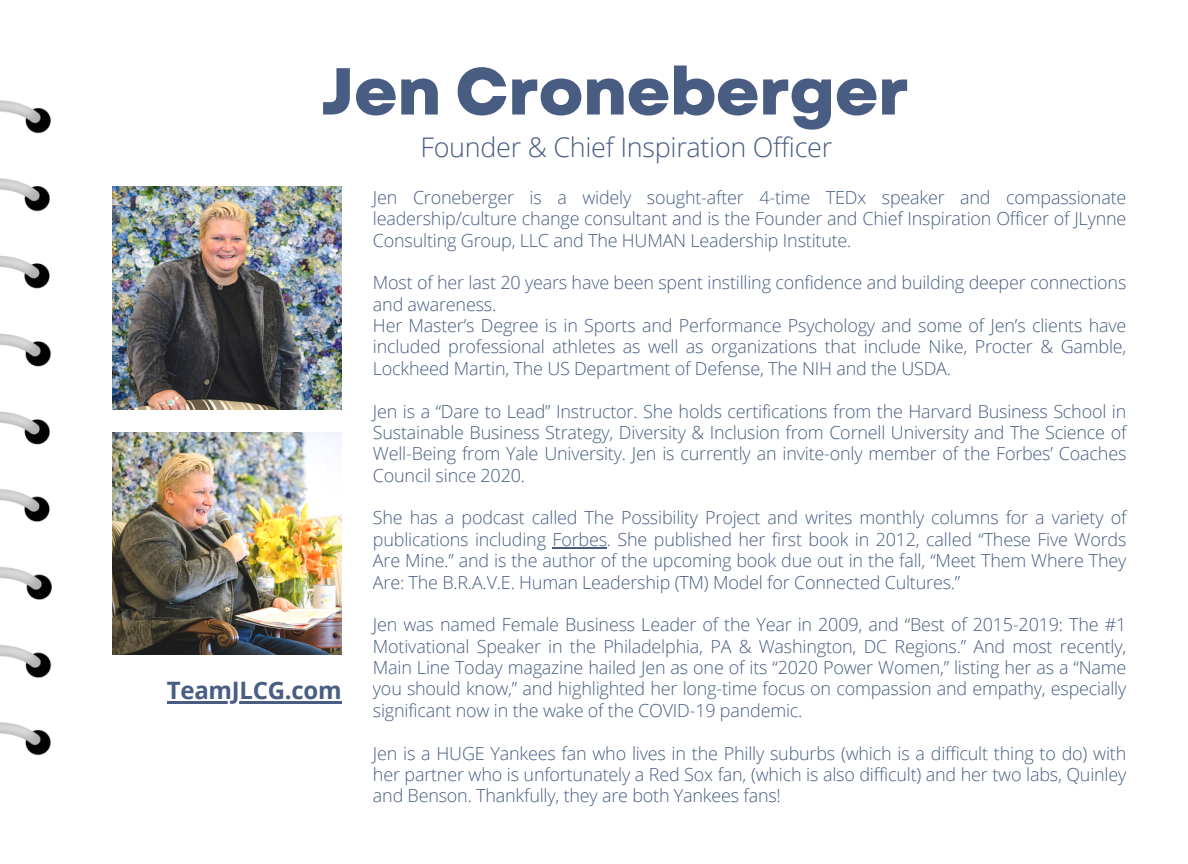
<style>
.page{position:relative;width:1188px;height:864px;background:#fff}
.page>*{position:absolute;margin:0;border:0;box-sizing:border-box;transform-origin:0 0}
.t1{font:800 66.15px "Garet";letter-spacing:-.01em;color:#495d82}
.t2{font:300 27px "Open Sans";letter-spacing:-.01em;color:#495d82}
.t3{font:700 24px "Open Sans";letter-spacing:-.01em;color:#495d82}
.t4{font:300 18px/21.3px "Open Sans";letter-spacing:-.01em;color:#495d82;text-align:justify}
</style>
<div class="page">
<img style="left:0;top:101px;width:52px;height:655px">
<img style="left:112px;top:187px;width:230px;height:222px">
<hr style="left:553px;top:547px;width:54px;height:1px;background:#495d82">
<img style="left:112px;top:432px;width:230px;height:223px">
<hr style="left:167px;top:702px;width:175px;height:2px;background:#495d82">
<h2 class="t1" style="left:321px;top:44px;width:590px">Jen Croneberger</h2>
<p class="t3" style="left:167px;top:674px;width:176px">TeamJLCG.com</p>
<h1 class="t2" style="left:420px;top:128px;width:413px">Founder &amp; Chief Inspiration Officer</h1>
<p class="t4" style="left:373px;top:186px;width:755px">Jen Croneberger is a widely sought-after 4-time TEDx speaker and compassionate leadership/culture change consultant and is the Founder and Chief Inspiration Officer of JLynne Consulting Group, LLC and The HUMAN Leadership Institute.</p>
<p class="t4" style="left:373px;top:272px;width:755px">Most of her last 20 years have been spent instilling confidence and building deeper connections and awareness.</p>
<p class="t4" style="left:373px;top:314px;width:755px">Her Master’s Degree is in Sports and Performance Psychology and some of Jen’s clients have included professional athletes as well as organizations that include Nike, Procter &amp; Gamble, Lockheed Martin, The US Department of Defense, The NIH and the USDA.</p>
<p class="t4" style="left:373px;top:400px;width:755px">Jen is a “Dare to Lead” Instructor. She holds certifications from the Harvard Business School in Sustainable Business Strategy, Diversity &amp; Inclusion from Cornell University and The Science of Well-Being from Yale University. Jen is currently an invite-only member of the Forbes’ Coaches Council since 2020.</p>
<p class="t4" style="left:373px;top:507px;width:755px">She has a podcast called The Possibility Project and writes monthly columns for a variety of publications including Forbes. She published her first book in 2012, called “These Five Words Are Mine.” and is the author of the upcoming book due out in the fall, “Meet Them Where They Are: The B.R.A.V.E. Human Leadership (TM) Model for Connected Cultures.”</p>
<p class="t4" style="left:373px;top:614px;width:755px">Jen was named Female Business Leader of the Year in 2009, and “Best of 2015-2019: The #1<br>Motivational Speaker in the Philadelphia, PA &amp; Washington, DC Regions.” And most recently, Main Line Today magazine hailed Jen as one of its “2020 Power Women,” listing her as a “Name you should know,” and highlighted her long-time focus on compassion and empathy, especially significant now in the wake of the COVID-19 pandemic.</p>
<p class="t4" style="left:373px;top:742px;width:755px">Jen is a HUGE Yankees fan who lives in the Philly suburbs (which is a difficult thing to do) with her partner who is unfortunately a Red Sox fan, (which is also difficult) and her two labs, Quinley and Benson. Thankfully, they are both Yankees fans!</p>
</div>
